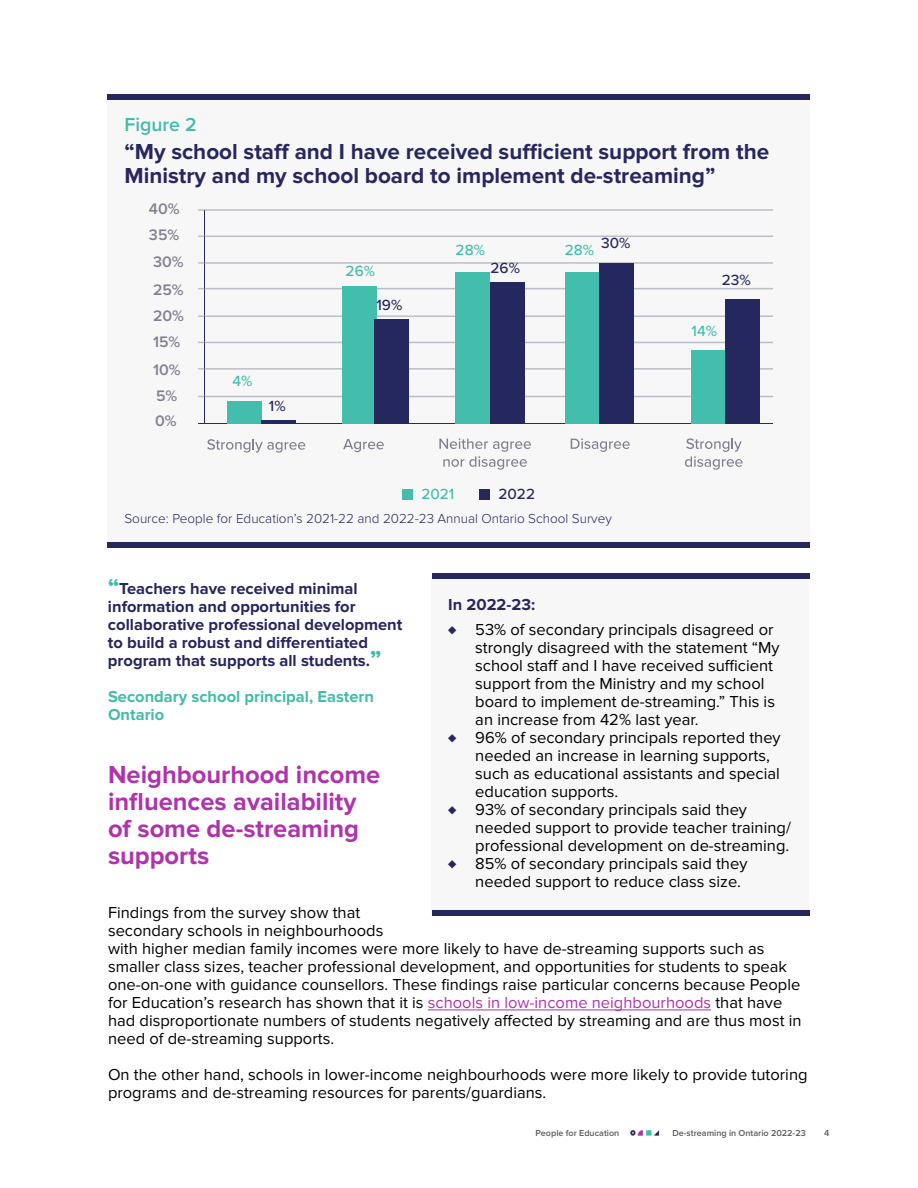
<style>
.page{position:relative;width:918px;height:1188px;background:#fff}
.page>*{position:absolute;margin:0;border:0;box-sizing:border-box;transform-origin:0 0}
.t1{font:700 25.5px/27px "Proxima Nova";color:#b033ab}
.t2{font:700 22.5px/24px "Proxima Nova";color:#27275f}
.t3{font:600 19.5px "Proxima Nova";color:#43bcaa}
.t4{font:16.5px/18px "Proxima Nova";color:#000}
.t5{font:700 16.5px/18px "Proxima Nova";color:#27275f}
.t6{font:700 16.5px/18px "Proxima Nova";color:#43bcaa}
.t7{font:600 15.75px/26.5px "Proxima Nova";color:#828092}
.t8{font:500 15.3px "Proxima Nova";color:#44beac}
.t9{font:500 15.3px "Proxima Nova";color:#25285f}
.t10{font:300 13.5px "Proxima Nova";color:#25255e}
.t11{font:600 9px "Proxima Nova";color:#5b5b5c}
.s1{font-family:"Proxima Nova Extrabld";font-weight:400;font-size:22.5px;color:#43bcaa}
.s2{font-weight:700;color:#27275f}
.s3{color:#27275f}
.s4{color:#af33ab}
</style>
<div class="page">
<img style="left:630px;top:1130px;width:30px;height:6px">
<div style="left:108px;top:97px;width:702px;height:451px;background:#f7f7f7"></div>
<div style="left:108px;top:94px;width:702px;height:6px;background:#27275f"></div>
<div style="left:108px;top:542px;width:702px;height:6px;background:#27275f"></div>
<hr style="left:204px;top:210px;width:1px;height:213px;background:#292865">
<hr style="left:198px;top:423px;width:575px;height:1px;background:#292865">
<svg style="left:198px;top:209px;width:575px;height:2px"></svg>
<hr style="left:205px;top:236px;width:568px;height:1px;background:#bebcc6">
<hr style="left:205px;top:262px;width:568px;height:2px;background:#bebcc6">
<svg style="left:198px;top:262px;width:7px;height:2px"></svg>
<hr style="left:205px;top:288px;width:568px;height:1px;background:#bebcc6">
<hr style="left:205px;top:316px;width:568px;height:1px;background:#bebcc6">
<hr style="left:205px;top:342px;width:568px;height:1px;background:#bebcc6">
<hr style="left:205px;top:368px;width:568px;height:2px;background:#bebcc6">
<svg style="left:198px;top:368px;width:7px;height:2px"></svg>
<hr style="left:205px;top:396px;width:568px;height:1px;background:#bebcc6">
<div style="left:480px;top:489px;width:10px;height:11px;background:#25285f"></div>
<div style="left:403px;top:489px;width:10px;height:11px;background:#44beac"></div>
<svg style="left:207px;top:439px;width:98px;height:14px"></svg>
<svg style="left:343px;top:439px;width:41px;height:13px"></svg>
<svg style="left:571px;top:438px;width:59px;height:14px"></svg>
<svg style="left:685px;top:438px;width:58px;height:32px"></svg>
<svg style="left:439px;top:438px;width:92px;height:32px"></svg>
<div style="left:227px;top:401px;width:34px;height:22px;background:#44beac"></div>
<hr style="left:262px;top:420px;width:34px;height:3px;background:#25285f">
<div style="left:342px;top:286px;width:34px;height:137px;background:#44beac"></div>
<div style="left:375px;top:319px;width:34px;height:104px;background:#25285f"></div>
<div style="left:566px;top:272px;width:34px;height:151px;background:#44beac"></div>
<div style="left:600px;top:263px;width:34px;height:160px;background:#25285f"></div>
<div style="left:456px;top:272px;width:34px;height:151px;background:#44beac"></div>
<div style="left:490px;top:282px;width:34px;height:141px;background:#25285f"></div>
<div style="left:692px;top:350px;width:34px;height:73px;background:#44beac"></div>
<div style="left:726px;top:299px;width:34px;height:124px;background:#25285f"></div>
<hr style="left:428px;top:1010px;width:283px;height:1px;background:#af33ab">
<div style="left:431px;top:576px;width:378px;height:337px;background:#f7f7f7"></div>
<div style="left:432px;top:573px;width:378px;height:6px;background:#27275f"></div>
<div style="left:432px;top:910px;width:378px;height:6px;background:#27275f"></div>
<p class="t3" style="left:124px;top:110px;width:74px">Figure 2</p>
<h2 class="t2" style="left:124px;top:140px;width:646px">“My school staff and I have received sufficient support from the<br>Ministry and my school board to implement de-streaming”</h2>
<p class="t7" style="left:149px;top:195px;width:36px">40%<br>35%<br>30%</p>
<p class="t7" style="left:153px;top:276px;width:32px;text-align:justify">25% 20% 15%</p>
<p class="t7" style="left:153px;top:356px;width:29px">10%<br>5%</p>
<p class="t7" style="left:155px;top:407px;width:23px">0%</p>
<p class="t8" style="left:232px;top:370px;width:22px">4%</p>
<p class="t9" style="left:269px;top:394px;width:18px">1%</p>
<p class="t8" style="left:346px;top:260px;width:31px">26%</p>
<p class="t9" style="left:376px;top:293px;width:27px">19%</p>
<p class="t8" style="left:456px;top:239px;width:31px">28%</p>
<p class="t9" style="left:491px;top:257px;width:31px">26%</p>
<p class="t9" style="left:601px;top:231px;width:31px">30%</p>
<p class="t8" style="left:565px;top:239px;width:31px">28%</p>
<p class="t8" style="left:422px;top:483px;width:34px">2021</p>
<p class="t9" style="left:499px;top:483px;width:38px">2022</p>
<p class="t10" style="left:124px;top:511px;width:489px">Source: People for Education’s 2021-22 and 2022-23 Annual Ontario School Survey</p>
<p class="t9" style="left:722px;top:269px;width:31px">23%</p>
<p class="t8" style="left:692px;top:319px;width:27px">14%</p>
<p class="t5" style="left:108px;top:580px;width:296px"><span class="s1">“</span>Teachers have received minimal information and opportunities for collaborative professional development to build a robust and differentiated program that supports all students.<span class="s1">”</span></p>
<p class="t6" style="left:108px;top:688px;width:268px">Secondary school principal, Eastern<br>Ontario</p>
<p class="t4" style="left:448px;top:593px;width:327px;line-height:24.5px"><span class="s2">In 2022-23:<br></span><span class="s3">♦</span> 53% of secondary principals disagreed or</p>
<p class="t4" style="left:475px;top:639px;width:306px">strongly disagreed with the statement “My</p>
<p class="t4" style="left:475px;top:657px;width:299px">school staff and I have received sufficient</p>
<p class="t4" style="left:475px;top:675px;width:291px">support from the Ministry and my school</p>
<p class="t4" style="left:475px;top:693px;width:301px">board to implement de-streaming.” This is</p>
<p class="t4" style="left:475px;top:711px;width:225px">an increase from 42% last year.</p>
<p class="t4" style="left:448px;top:729px;width:334px"><span class="s3">♦</span> 96% of secondary principals reported they</p>
<p class="t4" style="left:475px;top:747px;width:296px">needed an increase in learning supports,</p>
<p class="t4" style="left:475px;top:765px;width:306px">such as educational assistants and special</p>
<p class="t4" style="left:475px;top:783px;width:144px">education supports.</p>
<p class="t4" style="left:448px;top:801px;width:300px"><span class="s3">♦</span> 93% of secondary principals said they</p>
<p class="t4" style="left:475px;top:819px;width:317px">needed support to provide teacher training/</p>
<p class="t4" style="left:475px;top:837px;width:315px">professional development on de-streaming.</p>
<p class="t4" style="left:448px;top:855px;width:301px"><span class="s3">♦</span> 85% of secondary principals said they</p>
<p class="t4" style="left:475px;top:873px;width:267px">needed support to reduce class size.</p>
<h1 class="t1" style="left:108px;top:761px;width:274px">Neighbourhood income influences availability of some de-streaming supports</h1>
<p class="t4" style="left:108px;top:903px;width:695px">Findings from the survey show that<br>secondary schools in neighbourhoods<br>with higher median family incomes were more likely to have de-streaming supports such as smaller class sizes, teacher professional development, and opportunities for students to speak one-on-one with guidance counsellors. These findings raise particular concerns because People for Education’s research has shown that it is <span class="s4">schools in low-income neighbourhoods</span> that have had disproportionate numbers of students negatively affected by streaming and are thus most in need of de-streaming supports.</p>
<p class="t4" style="left:108px;top:1065px;width:701px">On the other hand, schools in lower-income neighbourhoods were more likely to provide tutoring programs and de-streaming resources for parents/guardians.</p>
<p class="t11" style="left:536px;top:1126px;width:85px">People for Education</p>
<p class="t11" style="left:673px;top:1126px;width:135px">De-streaming in Ontario 2022-23</p>
<p class="t11" style="left:824px;top:1126px;width:7px">4</p>
</div>
